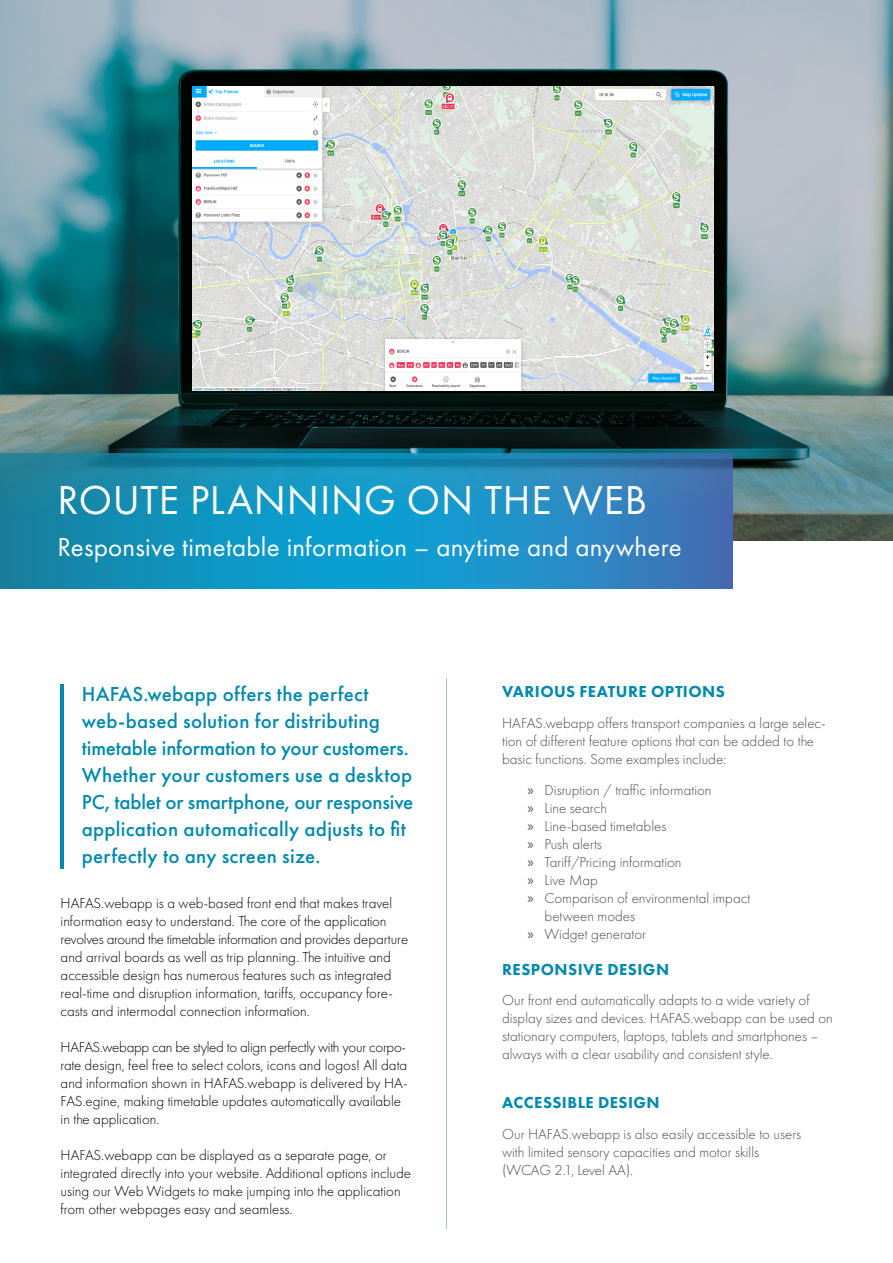
<style>
.page{position:relative;width:893px;height:1263px;background:#fff}
.page>*{position:absolute;margin:0;border:0;box-sizing:border-box;transform-origin:0 0}
.t1{font:42px "Futura PT";letter-spacing:.02em;color:#fff}
.t2{font:27px "Futura PT";letter-spacing:.01em;color:#fff}
.t3{font:500 21px/27px "Futura PT";letter-spacing:.01em;color:#0089ac}
.t4{font:800 16.5px "Futura PT";letter-spacing:.025em;color:#0089ac}
.t5{font:300 15px/18px "Futura PT";color:#000}
.t6{font:300 15px/18px "Futura PT";color:#4a4a49}
.s1{font-family:"Myriad Pro";font-weight:400}
</style>
<div class="page">
<hr style="left:446px;top:678px;width:1px;height:551px;background:#9cbdcb">
<img style="left:0;top:0;width:893px;height:540px">
<img style="left:192px;top:87px;width:521px;height:304px">
<svg style="left:0;top:454px;width:733px;height:134px;background:#1d8cbb"></svg>
<hr style="left:61px;top:684px;width:3px;height:184px;background:#0089ac">
<h1 class="t1" style="left:58px;top:475px;width:591px">ROUTE PLANNING ON THE WEB</h1>
<h2 class="t2" style="left:57px;top:531px;width:626px">Responsive timetable information – anytime and anywhere</h2>
<p class="t3" style="left:82px;top:680px;width:333px">HAFAS.webapp offers the perfect web-based solution for distributing timetable information to your customers.<br>Whether your customers use a desktop PC, tablet or smartphone, our responsive application automatically adjusts to fit perfectly to any screen size.</p>
<p class="t5" style="left:61px;top:894px;width:349px">HAFAS.webapp is a web-based front end that makes travel information easy to understand. The core of the application revolves around the timetable information and provides departure and arrival boards as well as trip planning. The intuitive and accessible design has numerous features such as integrated real-time and disruption information, tariffs, occupancy fore&shy;casts and intermodal connection information.</p>
<p class="t5" style="left:61px;top:1038px;width:348px">HAFAS.webapp can be styled to align perfectly with your corpo&shy;rate design, feel free to select colors, icons and logos! All data and information shown in HAFAS.webapp is delivered by HA-FAS.egine, making timetable updates automatically available in the application.</p>
<p class="t5" style="left:61px;top:1146px;width:352px">HAFAS.webapp can be displayed as a separate page, or integrated directly into your website. Additional options include using our Web Widgets to make jumping into the application from other webpages easy and seamless.</p>
<p class="t4" style="left:502px;top:681px;width:224px">VARIOUS FEATURE OPTIONS</p>
<p class="t6" style="left:502px;top:714px;width:325px">HAFAS.webapp offers transport companies a large selec&shy;tion of different feature options that can be added to the basic functions. Some examples include:</p>
<p class="t6" style="left:528px;top:781px;width:185px"><span class="s1">»</span> Disruption / traffic information</p>
<p class="t6" style="left:528px;top:799px;width:81px"><span class="s1">»</span> Line search</p>
<p class="t6" style="left:528px;top:817px;width:140px"><span class="s1">»</span> Line-based timetables</p>
<p class="t6" style="left:528px;top:835px;width:76px"><span class="s1">»</span> Push alerts</p>
<p class="t6" style="left:528px;top:853px;width:155px"><span class="s1">»</span> Tariff/Pricing information</p>
<p class="t6" style="left:528px;top:871px;width:72px"><span class="s1">»</span> Live Map</p>
<p class="t6" style="left:528px;top:889px;width:224px"><span class="s1">»</span> Comparison of environmental impact</p>
<p class="t6" style="left:545px;top:907px;width:92px">between modes</p>
<p class="t6" style="left:528px;top:925px;width:120px"><span class="s1">»</span> Widget generator</p>
<p class="t4" style="left:502px;top:959px;width:168px">RESPONSIVE DESIGN</p>
<p class="t6" style="left:502px;top:991px;width:332px">Our front end automatically adapts to a wide variety of display sizes and devices. HAFAS.webapp can be used on stationary computers, laptops, tablets and smartphones – always with a clear usability and consistent style.</p>
<p class="t4" style="left:502px;top:1092px;width:159px">ACCESSIBLE DESIGN</p>
<p class="t6" style="left:502px;top:1125px;width:300px">Our HAFAS.webapp is also easily accessible to users with limited sensory capacities and motor skills (WCAG 2.1, Level AA).</p>
</div>
